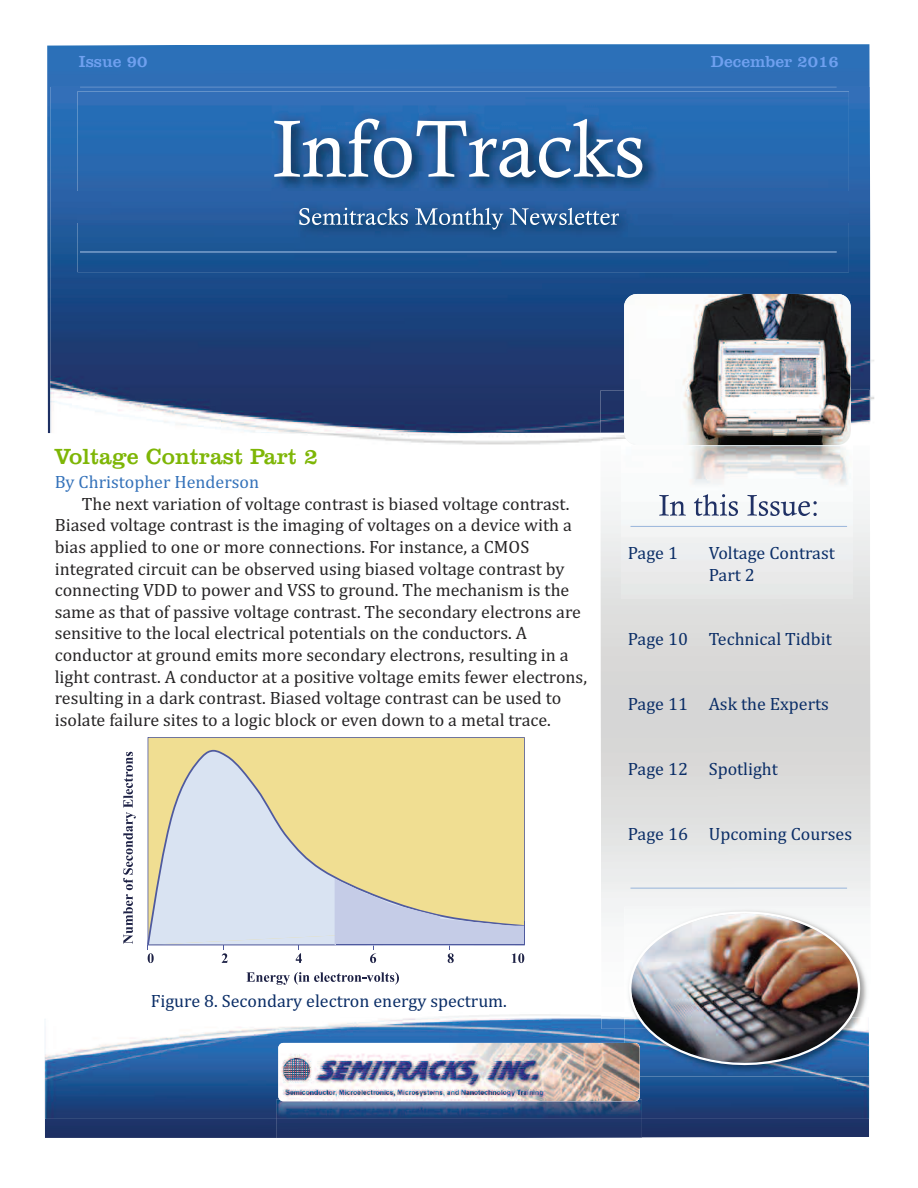
<style>
.page{position:relative;width:918px;height:1188px;background:#fff}
.page>*{position:absolute;margin:0;border:0;box-sizing:border-box;transform-origin:0 0}
.t1{font:22.5px "Clarendon BT";color:#7eb606}
.t2{font:18px/21.6px "Cambria";color:#272526}
.t3{font:18px/21.6px "Cambria";color:#0b2e67}
.t4{font:18px "Cambria";color:#3472ba}
.t5{font:16.5px "Clarendon BT";color:#6fa0ef}
</style>
<div class="page">
<div style="left:45px;top:1119px;width:824px;height:19px;background:#1d3265"></div>
<img style="left:45px;top:1017px;width:824px;height:102px">
<img style="left:47px;top:44px;width:823px;height:389px">
<img style="left:870px;top:190px;width:4px;height:231px">
<img style="left:50px;top:87px;width:820px;height:346px">
<img style="left:601px;top:390px;width:269px;height:43px">
<img style="left:624px;top:907px;width:247px;height:110px">
<img style="left:624px;top:1017px;width:246px;height:59px">
<img style="left:629px;top:911px;width:231px;height:154px">
<img style="left:624px;top:294px;width:227px;height:151px">
<div style="left:276px;top:1119px;width:366px;height:19px;background:#1f3467"></div>
<img style="left:278px;top:1043px;width:362px;height:58px;border-radius:5px">
<svg style="left:80px;top:87px;width:757px;height:1px"></svg>
<svg style="left:630px;top:526px;width:217px;height:1px"></svg>
<svg style="left:630px;top:888px;width:217px;height:1px"></svg>
<img style="left:77px;top:91px;width:772px;height:101px">
<svg style="left:274px;top:119px;width:368px;height:59px"></svg>
<img style="left:77px;top:222px;width:772px;height:50px">
<img style="left:80px;top:252px;width:757px;height:1px">
<div style="left:77px;top:192px;width:772px;height:30px;background:#2a60a4"></div>
<svg style="left:299px;top:208px;width:109px;height:17px;background:#5981ac"></svg>
<svg style="left:415px;top:208px;width:88px;height:22px;background:#4c76a4"></svg>
<svg style="left:510px;top:208px;width:109px;height:17px;background:#577fab"></svg>
<svg style="left:659px;top:495px;width:27px;height:21px"></svg>
<svg style="left:694px;top:494px;width:44px;height:22px"></svg>
<svg style="left:747px;top:495px;width:70px;height:21px"></svg>
<svg style="left:148px;top:737px;width:377px;height:13px;background:#e5d592"></svg>
<svg style="left:147px;top:750px;width:378px;height:195px;background:#e7dcab"></svg>
<svg style="left:123px;top:752px;width:13px;height:192px"></svg>
<svg style="left:246px;top:972px;width:153px;height:13px"></svg>
<svg style="left:148px;top:879px;width:377px;height:84px"></svg>
<p class="t5" style="left:79px;top:51px;width:70px">Issue 90</p>
<p class="t5" style="left:711px;top:51px;width:130px">December 2016</p>
<p class="t1" style="left:55px;top:443px;width:265px">Voltage Contrast Part 2</p>
<p class="t4" style="left:55px;top:472px;width:206px">By Christopher Henderson</p>
<p class="t2" style="left:55px;top:493px;width:534px;text-indent:27px">The next variation of voltage contrast is biased voltage contrast.<br>Biased voltage contrast is the imaging of voltages on a device with a bias applied to one or more connections. For instance, a CMOS integrated circuit can be observed using biased voltage contrast by connecting VDD to power and VSS to ground. The mechanism is the same as that of passive voltage contrast. The secondary electrons are sensitive to the local electrical potentials on the conductors. A conductor at ground emits more secondary electrons, resulting in a light contrast. A conductor at a positive voltage emits fewer electrons, resulting in a dark contrast. Biased voltage contrast can be used to isolate failure sites to a logic block or even down to a metal trace.</p>
<p class="t3" style="left:628px;top:542px;width:52px">Page 1</p>
<p class="t3" style="left:709px;top:542px;width:128px">Voltage Contrast<br>Part 2</p>
<p class="t3" style="left:628px;top:628px;width:206px">Page 10 Technical Tidbit</p>
<p class="t3" style="left:628px;top:693px;width:203px">Page 11 Ask the Experts</p>
<p class="t3" style="left:628px;top:758px;width:152px">Page 12 Spotlight</p>
<p class="t3" style="left:628px;top:823px;width:226px">Page 16 Upcoming Courses</p>
<p class="t3" style="left:151px;top:990px;width:358px">Figure 8. Secondary electron energy spectrum.</p>
</div>
